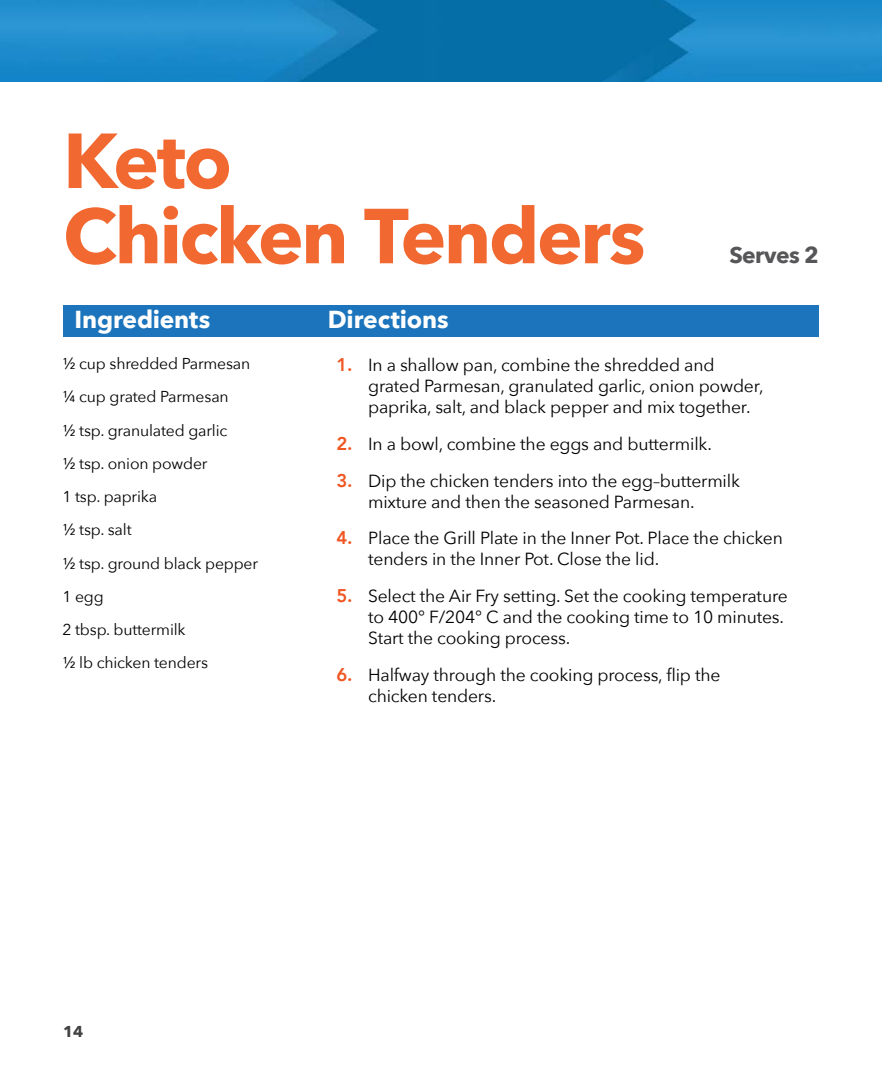
<style>
.page{position:relative;width:882px;height:1071px;background:#fff}
.page>*{position:absolute;margin:0;border:0;box-sizing:border-box;transform-origin:0 0}
.Recipe_Title{font:700 77px/75.2px "Avenir Next";letter-spacing:-.035em;color:#f26831}
.t1{font:700 24.5px "Avenir Next";letter-spacing:-.005em;color:#fff}
.Recipe_Title-2{font:700 22.75px "Avenir Next";letter-spacing:-.025em;color:#565659}
.t2{font:17.5px/21px "Avenir Next";letter-spacing:-.01em;color:#000}
.Ingredients{font:15.75px "Avenir Next";letter-spacing:-.01em;color:#000}
.t3{font:700 15.75px "Avenir Next";color:#414042}
.s1{font-family:"Avenir";font-weight:800;font-size:18.38px;color:#f05622}
</style>
<div class="page">
<div style="left:63px;top:305px;width:756px;height:32px;background:#1c75bc"></div>
<img style="left:0;top:0;width:882px;height:82px">
<p class="Recipe_Title" style="left:63px;top:122px;width:584px">Keto<br>Chicken Tenders</p>
<h2 class="t1" style="left:75px;top:298px;width:137px">Ingredients</h2>
<h2 class="t1" style="left:328px;top:298px;width:122px">Directions</h2>
<p class="Recipe_Title-2" style="left:729px;top:236px;width:91px">Serves 2</p>
<p class="Ingredients" style="left:62px;top:350px;width:190px">½ cup shredded Parmesan</p>
<p class="Ingredients" style="left:62px;top:384px;width:168px">¼ cup grated Parmesan</p>
<p class="Ingredients" style="left:62px;top:417px;width:167px">½ tsp. granulated garlic</p>
<p class="Ingredients" style="left:62px;top:450px;width:147px">½ tsp. onion powder</p>
<p class="Ingredients" style="left:62px;top:483px;width:96px">1 tsp. paprika</p>
<p class="Ingredients" style="left:62px;top:517px;width:71px">½ tsp. salt</p>
<p class="Ingredients" style="left:62px;top:550px;width:197px">½ tsp. ground black pepper</p>
<p class="Ingredients" style="left:62px;top:583px;width:43px">1 egg</p>
<p class="Ingredients" style="left:62px;top:616px;width:125px">2 tbsp. buttermilk</p>
<p class="Ingredients" style="left:62px;top:650px;width:147px">½ lb chicken tenders</p>
<p class="t2" style="left:368px;top:354px;width:397px;text-indent:-32px"><span class="s1">1.</span> In a shallow pan, combine the shredded and grated Parmesan, granulated garlic, onion powder, paprika, salt, and black pepper and mix together.</p>
<p class="t2" style="left:337px;top:432px;width:377px"><span class="s1">2.</span> In a bowl, combine the eggs and buttermilk.</p>
<p class="t2" style="left:368px;top:469px;width:373px;text-indent:-32px"><span class="s1">3.</span> Dip the chicken tenders into the egg–buttermilk mixture and then the seasoned Parmesan.</p>
<p class="t2" style="left:368px;top:527px;width:416px;text-indent:-32px"><span class="s1">4.</span> Place the Grill Plate in the Inner Pot. Place the chicken tenders in the Inner Pot. Close the lid.</p>
<p class="t2" style="left:368px;top:585px;width:421px;text-indent:-32px"><span class="s1">5.</span> Select the Air Fry setting. Set the cooking temperature to 400° F/204° C and the cooking time to 10 minutes.<br>Start the cooking process.</p>
<p class="t2" style="left:368px;top:663px;width:354px;text-indent:-32px"><span class="s1">6.</span> Halfway through the cooking process, flip the chicken tenders.</p>
<p class="t3" style="left:63px;top:1017px;width:22px">14</p>
</div>
